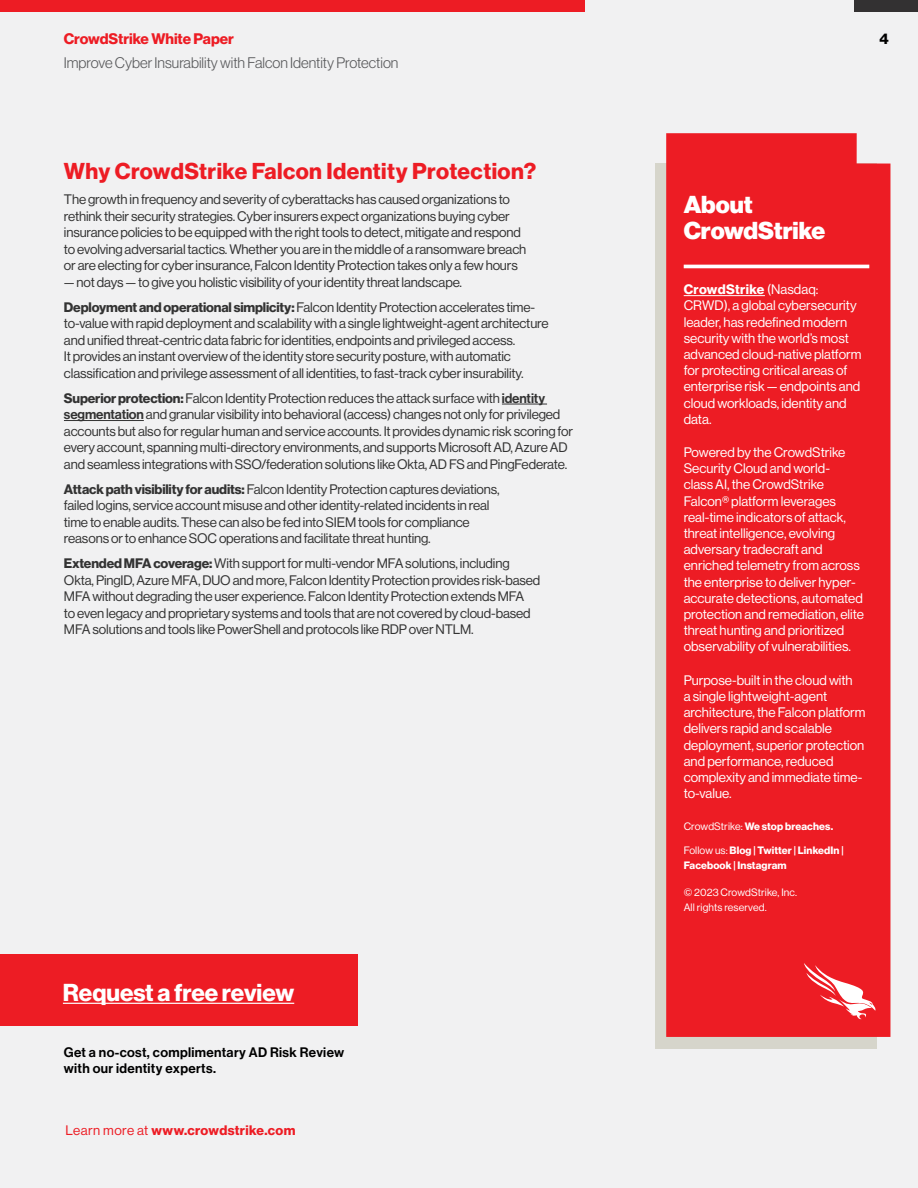
<style>
.page{position:relative;width:918px;height:1188px;background:#f1f1f2}
.page>*{position:absolute;margin:0;border:0;box-sizing:border-box;transform-origin:0 0}
.t1{font:700 24px "Haas Grot Disp 75";color:#fff}
.t2{font:900 24px/25.2px "Haas Grot Disp 95";color:#fff}
.t3{font:700 22.5px "Haas Grot Disp 75";letter-spacing:.02em;color:#ed1c24}
.t4{font:300 15px "Haas Grot Disp 45";color:#58595b}
.t5{font:700 15px "Haas Grot Disp 75";color:#ed1c24}
.t6{font:700 15px "Haas Grot Disp 75";color:#000}
.t7{font:13.5px/16.5px "Haas Grot Disp 55 Roman";letter-spacing:-.01em;color:#333}
.t8{font:13.5px/16.2px "Haas Grot Disp 55 Roman";color:#fff}
.t9{font:500 13.5px/16.2px "Haas Grot Disp 65";letter-spacing:.025em;color:#000}
.t10{font:700 13.5px "Haas Grot Disp 75";letter-spacing:.03em;color:#ed1c24}
.t11{font:700 13.5px "Haas Grot Disp 75";letter-spacing:.025em;color:#fff}
.t12{font:700 10.5px/15px "Haas Grot Disp 75";letter-spacing:.01em;color:#fff}
.t13{font:10.5px/15px "Haas Grot Disp 55 Roman";letter-spacing:.01em;color:#fff}
.s1{font-family:"Haas Grot Disp 75";font-weight:700}
.s2{font-family:"Haas Grot Disp 65";font-weight:500}
.s3{font-family:"Haas Grot Disp 55 Roman";font-weight:400}
</style>
<div class="page">
<div style="left:0;top:0;width:585px;height:11px;background:#ed1c24"></div>
<div style="left:854px;top:0;width:64px;height:11px;background:#333132"></div>
<hr style="left:502px;top:404px;width:45px;height:1px;background:#333">
<hr style="left:64px;top:420px;width:80px;height:1px;background:#333">
<div style="left:656px;top:163px;width:221px;height:885px;background:#d6d5cb"></div>
<div style="left:666px;top:133px;width:224px;height:904px;background:#ed1c24"></div>
<svg style="left:804px;top:963px;width:71px;height:56px;background:#f15157"></svg>
<hr style="left:684px;top:265px;width:185px;height:3px;background:#fff">
<hr style="left:684px;top:295px;width:81px;height:1px;background:#fff">
<div style="left:0;top:955px;width:357px;height:71px;background:#ed1c24"></div>
<hr style="left:63px;top:1003px;width:231px;height:1px;background:#fff">
<p class="t5" style="left:64px;top:30px;width:172px">CrowdStrike White Paper</p>
<p class="t4" style="left:64px;top:54px;width:336px">Improve Cyber Insurability with Falcon Identity Protection</p>
<h2 class="t3" style="left:64px;top:158px;width:474px">Why CrowdStrike Falcon Identity Protection?</h2>
<p class="t7" style="left:64px;top:191px;width:464px">The growth in frequency and severity of cyberattacks has caused organizations to rethink their security strategies. Cyber insurers expect organizations buying cyber insurance policies to be equipped with the right tools to detect, mitigate and respond to evolving adversarial tactics. Whether you are in the middle of a ransomware breach or are electing for cyber insurance, Falcon Identity Protection takes only a few hours</p>
<p class="t7" style="left:64px;top:269px;width:473px;line-height:25px">— not days — to give you holistic visibility of your identity threat landscape.<br><span class="s1">Deployment and operational simplicity:</span> Falcon Identity Protection accelerates time-</p>
<p class="t7" style="left:64px;top:315px;width:486px">to-value with rapid deployment and scalability with a single lightweight-agent architecture and unified threat-centric data fabric for identities, endpoints and privileged access.<br>It provides an instant overview of the identity store security posture, with automatic classification and privilege assessment of all identities, to fast-track cyber insurability.</p>
<p class="t7" style="left:64px;top:390px;width:511px"><span class="s1">Superior protection:</span> Falcon Identity Protection reduces the attack surface with <span class="s2">identity segmentation</span> and granular visibility into behavioral (access) changes not only for privileged accounts but also for regular human and service accounts. It provides dynamic risk scoring for every account, spanning multi-directory environments, and supports Microsoft AD, Azure AD and seamless integrations with SSO/federation solutions like Okta, AD FS and PingFederate.</p>
<p class="t7" style="left:64px;top:481px;width:437px"><span class="s1">Attack path visibility for audits:</span> Falcon Identity Protection captures deviations, failed logins, service account misuse and other identity-related incidents in real time to enable audits. These can also be fed into SIEM tools for compliance reasons or to enhance SOC operations and facilitate threat hunting.</p>
<p class="t7" style="left:64px;top:555px;width:478px"><span class="s1">Extended MFA coverage:</span> With support for multi-vendor MFA solutions, including Okta, PingID, Azure MFA, DUO and more, Falcon Identity Protection provides risk-based MFA without degrading the user experience. Falcon Identity Protection extends MFA<br>to even legacy and proprietary systems and tools that are not covered by cloud-based MFA solutions and tools like PowerShell and protocols like RDP over NTLM.</p>
<h1 class="t1" style="left:63px;top:978px;width:233px">Request a free review</h1>
<p class="t9" style="left:64px;top:1044px;width:282px">Get a no-cost, complimentary AD Risk Review with our identity experts.</p>
<p class="t10" style="left:66px;top:1122px;width:231px"><span class="s3">Learn more at</span> www.crowdstrike.com</p>
<p class="t6" style="left:879px;top:30px;width:11px">4</p>
<h1 class="t2" style="left:684px;top:193px;width:143px">About<br>CrowdStrike</h1>
<p class="t11" style="left:684px;top:282px;width:136px">CrowdStrike <span class="s3">(Nasdaq:</span></p>
<p class="t8" style="left:684px;top:298px;width:179px">CRWD), a global cybersecurity leader, has redefined modern security with the world’s most advanced cloud-native platform for protecting critical areas of enterprise risk — endpoints and cloud workloads, identity and data.</p>
<p class="t8" style="left:684px;top:444px;width:182px">Powered by the CrowdStrike<br>Security Cloud and world-<br>class AI, the CrowdStrike<br>Falcon® platform leverages real-time indicators of attack, threat intelligence, evolving adversary tradecraft and enriched telemetry from across the enterprise to deliver hyper&shy;accurate detections, automated protection and remediation, elite threat hunting and prioritized observability of vulnerabilities.</p>
<p class="t8" style="left:684px;top:672px;width:183px">Purpose-built in the cloud with<br>a single lightweight-agent architecture, the Falcon platform delivers rapid and scalable deployment, superior protection and performance, reduced complexity and immediate time&shy;to-value.</p>
<p class="t12" style="left:684px;top:819px;width:151px"><span class="s3">CrowdStrike:</span> We stop breaches.</p>
<p class="t12" style="left:684px;top:843px;width:161px"><span class="s3">Follow us:</span> Blog | Twitter | LinkedIn |<br>Facebook | Instagram</p>
<p class="t13" style="left:684px;top:885px;width:115px">© 2023 CrowdStrike, Inc.<br>All rights reserved.</p>
</div>
